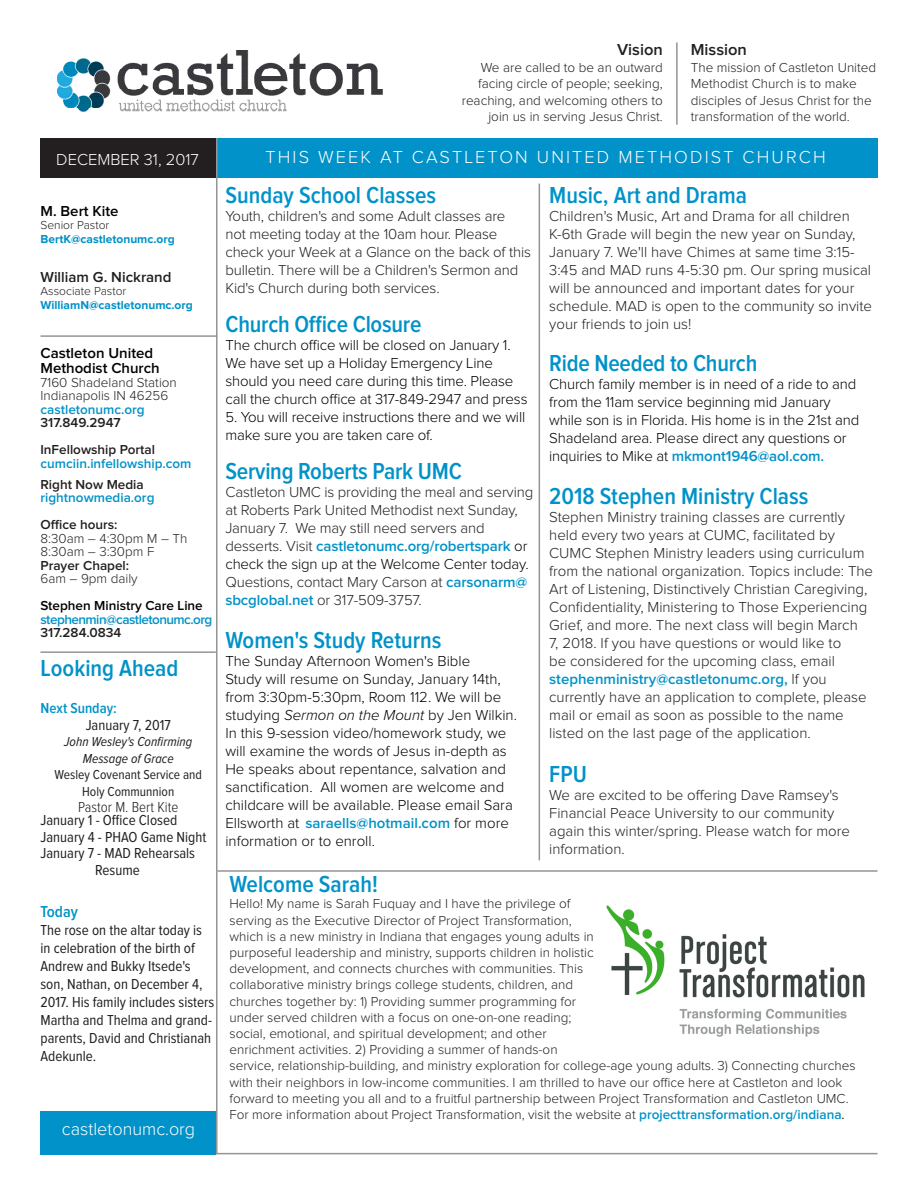
<style>
.page{position:relative;width:918px;height:1188px;background:#fff}
.page>*{position:absolute;margin:0;border:0;box-sizing:border-box;transform-origin:0 0}
.t1{font:600 24px "Proxima Nova Cond";color:#0092c8}
.t2{font:300 18px "Proxima Nova";letter-spacing:.12em;color:#fff}
.t3{font:300 18px "Proxima Nova";color:#fff}
.t4{font:300 16.5px "Proxima Nova";color:#fff}
.t5{font:600 16.5px "Proxima Nova";color:#231f20}
.t6{font:600 16.5px "Proxima Nova Cond";color:#0092c8}
.t7{font:300 15px/18px "Proxima Nova";color:#231f20}
.t8{font:300 15px/18px "Proxima Nova";letter-spacing:-.01em;color:#000}
.t9{font:15px/18px "Proxima Nova Cond";color:#231f20}
.t10{font:600 15px "Proxima Nova";color:#000}
.t11{font:600 15px "Proxima Nova";color:#231f20}
.t12{font:300 15px "Proxima Nova Cond";color:#231f20}
.t13{font:600 15px "Proxima Nova Cond";color:#0092c8}
.t14{font:300 13.5px/16.2px "Proxima Nova";color:#231f20}
.t15{font:600 13.5px "Proxima Nova";color:#231f20}
.t16{font:600 13.5px "Proxima Nova";color:#0092c8}
.t17{font:600 13.5px/13.5px "Proxima Nova";letter-spacing:-.04em;color:#0092c8}
.t18{font:13.5px "Proxima Nova Cond";color:#231f20}
.t19{font:italic 13.5px "Proxima Nova Cond";color:#231f20}
.t20{font:600 13.5px "Proxima Nova";color:#000}
.t21{font:700 12px "Proxima Nova";color:#0092c8}
.t22{font:300 12px "Proxima Nova";color:#231f20}
.s1{color:#231f20}
.s2{font-weight:600;color:#0092c8}
.s3{color:#000}
.s4{font-style:italic}
.s5{font-weight:400}
</style>
<div class="page">
<div style="left:216px;top:138px;width:662px;height:40px;background:#0092c8"></div>
<div style="left:40px;top:138px;width:176px;height:40px;background:#231f20"></div>
<hr style="left:40px;top:335px;width:178px;height:2px;background:#939598">
<div style="left:40px;top:1111px;width:176px;height:43px;background:#0092c8"></div>
<hr style="left:216px;top:138px;width:2px;height:1016px;background:#939598">
<hr style="left:40px;top:651px;width:176px;height:2px;background:#939598">
<hr style="left:539px;top:184px;width:1px;height:676px;background:#939598">
<img style="left:58px;top:50px;width:324px;height:61px">
<hr style="left:217px;top:1153px;width:661px;height:1px;background:#939598">
<hr style="left:218px;top:870px;width:660px;height:2px;background:#939598">
<hr style="left:676px;top:42px;width:2px;height:83px;background:#939598">
<img style="left:606px;top:905px;width:259px;height:132px">
<p class="t4" style="left:56px;top:152px;width:144px">DECEMBER 31, 2017</p>
<p class="t10" style="left:40px;top:204px;width:80px">M. Bert Kite</p>
<p class="t22" style="left:40px;top:220px;width:70px">Senior Pastor</p>
<p class="t21" style="left:40px;top:233px;width:136px">BertK@castletonumc.org</p>
<p class="t11" style="left:40px;top:270px;width:133px">William G. Nickrand</p>
<p class="t22" style="left:40px;top:286px;width:87px">Associate Pastor</p>
<p class="t21" style="left:40px;top:299px;width:154px">WilliamN@castletonumc.org</p>
<p class="t10" style="left:40px;top:346px;width:114px">Castleton United</p>
<p class="t10" style="left:40px;top:361px;width:121px">Methodist Church</p>
<p class="t14" style="left:40px;top:375px;width:138px">7160 Shadeland Station</p>
<p class="t14" style="left:40px;top:388px;width:129px">Indianapolis IN 46256</p>
<p class="t16" style="left:40px;top:403px;width:106px">castletonumc.org</p>
<p class="t15" style="left:40px;top:416px;width:82px">317.849.2947</p>
<p class="t15" style="left:40px;top:443px;width:116px">InFellowship Portal</p>
<p class="t16" style="left:40px;top:457px;width:152px">cumciin.infellowship.com</p>
<p class="t15" style="left:40px;top:478px;width:105px">Right Now Media</p>
<p class="t16" style="left:40px;top:491px;width:116px">rightnowmedia.org</p>
<p class="t15" style="left:40px;top:518px;width:78px">Office hours:</p>
<p class="t14" style="left:40px;top:531px;width:149px">8:30am – 4:30pm M – Th</p>
<p class="t14" style="left:40px;top:544px;width:115px">8:30am – 3:30pm F</p>
<p class="t15" style="left:40px;top:559px;width:90px">Prayer Chapel:</p>
<p class="t14" style="left:40px;top:571px;width:99px">6am – 9pm daily</p>
<p class="t20" style="left:40px;top:599px;width:164px">Stephen Ministry Care Line</p>
<p class="t17" style="left:40px;top:613px;width:173px">stephenmin@castletonumc.org<br><span class="s1">317.284.0834</span></p>
<p class="t1" style="left:41px;top:657px;width:139px">Looking Ahead</p>
<p class="t13" style="left:41px;top:702px;width:78px">Next Sunday:</p>
<p class="t9" style="left:86px;top:717px;width:87px">January 7, 2017</p>
<p class="t19" style="left:64px;top:736px;width:130px">John Wesley's Confirming</p>
<p class="t19" style="left:83px;top:752px;width:92px">Message of Grace</p>
<p class="t18" style="left:55px;top:769px;width:149px">Wesley Covenant Service and</p>
<p class="t18" style="left:82px;top:785px;width:94px">Holy Communnion</p>
<p class="t12" style="left:78px;top:801px;width:102px">Pastor M. Bert Kite</p>
<p class="t9" style="left:40px;top:812px;width:138px">January 1 - Office Closed</p>
<p class="t9" style="left:40px;top:828px;width:167px">January 4 - PHAO Game Night</p>
<p class="t9" style="left:40px;top:845px;width:156px">January 7 - MAD Rehearsals</p>
<p class="t9" style="left:95px;top:861px;width:46px">Resume</p>
<p class="t6" style="left:40px;top:904px;width:39px">Today</p>
<p class="t9" style="left:40px;top:921px;width:175px">The rose on the altar today is in celebration of the birth of<br>Andrew and Bukky Itsede's son, Nathan, on December 4,<br>2017. His family includes sisters<br>Martha and Thelma and grand&shy;parents, David and Christianah<br>Adekunle.</p>
<p class="t3" style="left:62px;top:1120px;width:135px">castletonumc.org</p>
<p class="t5" style="left:617px;top:42px;width:47px">Vision</p>
<p class="t14" style="left:462px;top:60px;width:203px;text-align:right">We are called to be an outward facing circle of people; seeking, reaching, and welcoming others to join us in serving Jesus Christ.</p>
<p class="t5" style="left:691px;top:42px;width:58px">Mission</p>
<p class="t14" style="left:691px;top:60px;width:187px">The mission of Castleton United<br>Methodist Church is to make disciples of Jesus Christ for the transformation of the world.</p>
<p class="t2" style="left:265px;top:149px;width:562px">THIS WEEK AT CASTLETON UNITED METHODIST CHURCH</p>
<p class="t1" style="left:225px;top:184px;width:212px">Sunday School Classes</p>
<p class="t7" style="left:225px;top:207px;width:307px">Youth, children's and some Adult classes are<br>not meeting today at the 10am hour. Please check your Week at a Glance on the back of this bulletin. There will be a Children's Sermon and Kid's Church during both services.</p>
<p class="t1" style="left:225px;top:313px;width:198px">Church Office Closure</p>
<p class="t8" style="left:225px;top:336px;width:287px">The church office will be closed on January 1.</p>
<p class="t8" style="left:225px;top:354px;width:304px">We have set up a Holiday Emergency Line should you need care during this time. Please call the church office at 317-849-2947 and press</p>
<p class="t8" style="left:225px;top:408px;width:301px">5. You will receive instructions there and we will make sure you are taken care of.</p>
<p class="t1" style="left:225px;top:460px;width:238px">Serving Roberts Park UMC</p>
<p class="t7" style="left:225px;top:483px;width:309px">Castleton UMC is providing the meal and serving at Roberts Park United Methodist next Sunday, January 7. We may still need servers and desserts. Visit <span class="s2">castletonumc.org/robertspark</span> <span class="s3">or check the sign up at the Welcome Center today.<br></span>Questions, contact Mary Carson at <span class="s2">carsonarm@ sbcglobal.net</span> or 317-509-3757.</p>
<p class="t1" style="left:225px;top:629px;width:218px">Women's Study Returns</p>
<p class="t8" style="left:225px;top:653px;width:293px">The Sunday Afternoon Women's Bible<br>Study will resume on Sunday, January 14th, from 3:30pm-5:30pm, Room 112. We will be studying <span class="s4">Sermon on the Mount</span> by Jen Wilkin.<br>In this 9-session video/homework study, we will examine the words of Jesus in-depth as He speaks about repentance, salvation and sanctification. All women are welcome and childcare will be available. Please email Sara Ellsworth at <span class="s2">saraells@hotmail.com</span> for more information or to enroll.</p>
<p class="t1" style="left:549px;top:184px;width:199px">Music, Art and Drama</p>
<p class="t7" style="left:549px;top:207px;width:324px">Children's Music, Art and Drama for all children K-6th Grade will begin the new year on Sunday, January 7. We'll have Chimes at same time 3:15- 3:45 and MAD runs 4-5:30 pm. Our spring musical will be announced and important dates for your schedule. MAD is open to the community so invite your friends to join us!</p>
<p class="t1" style="left:549px;top:352px;width:210px">Ride Needed to Church</p>
<p class="t8" style="left:549px;top:375px;width:312px">Church family member is in need of a ride to and from the 11am service beginning mid January while son is in Florida. His home is in the 21st and Shadeland area. Please direct any questions or inquiries to Mike at <span class="s2">mkmont1946@aol.com.</span></p>
<p class="t1" style="left:549px;top:485px;width:261px">2018 Stephen Ministry Class</p>
<p class="t7" style="left:549px;top:509px;width:325px">Stephen Ministry training classes are currently held every two years at CUMC, facilitated by CUMC Stephen Ministry leaders using curriculum from the national organization. Topics include: The Art of Listening, Distinctively Christian Caregiving, Confidentiality, Ministering to Those Experiencing Grief, and more. The next class will begin March<br>7, 2018. If you have questions or would like to<br>be considered for the upcoming class, email <span class="s2">stephenministry@castletonumc.org,</span> If you currently have an application to complete, please mail or email as soon as possible to the name listed on the last page of the application.</p>
<p class="t1" style="left:549px;top:763px;width:39px">FPU</p>
<p class="t7" style="left:549px;top:787px;width:302px">We are excited to be offering Dave Ramsey's Financial Peace University to our community again this winter/spring. Please watch for more information.</p>
<p class="t1" style="left:230px;top:873px;width:150px">Welcome Sarah!</p>
<p class="t14" style="left:230px;top:896px;width:628px">Hello! My name is Sarah Fuquay and I have the privilege of<br>serving as the Executive Director of Project Transformation,<br>which is a new ministry in Indiana that engages young adults in<br>purposeful leadership and ministry, supports children in holistic<br>development, and connects churches with communities. This<br>collaborative ministry brings college students, children, and<br>churches together by: 1) Providing summer programming for<br>under served children with a focus on one-on-one reading;<br>social, emotional, and spiritual development; and other<br>enrichment activities. 2) Providing a summer of hands-on<br>service, relationship-building, and ministry exploration for college-age young adults. 3) Connecting churches with their neighbors in low-income communities. I am thrilled to have our office here at Castleton and look forward to meeting you all and to a fruitful partnership between Project Transformation and Castleton UMC.<br>For more information about Project Transformation, visit the website at <span class="s2">projecttransformation.org/indiana</span><span class="s5">.</span></p>
</div>
